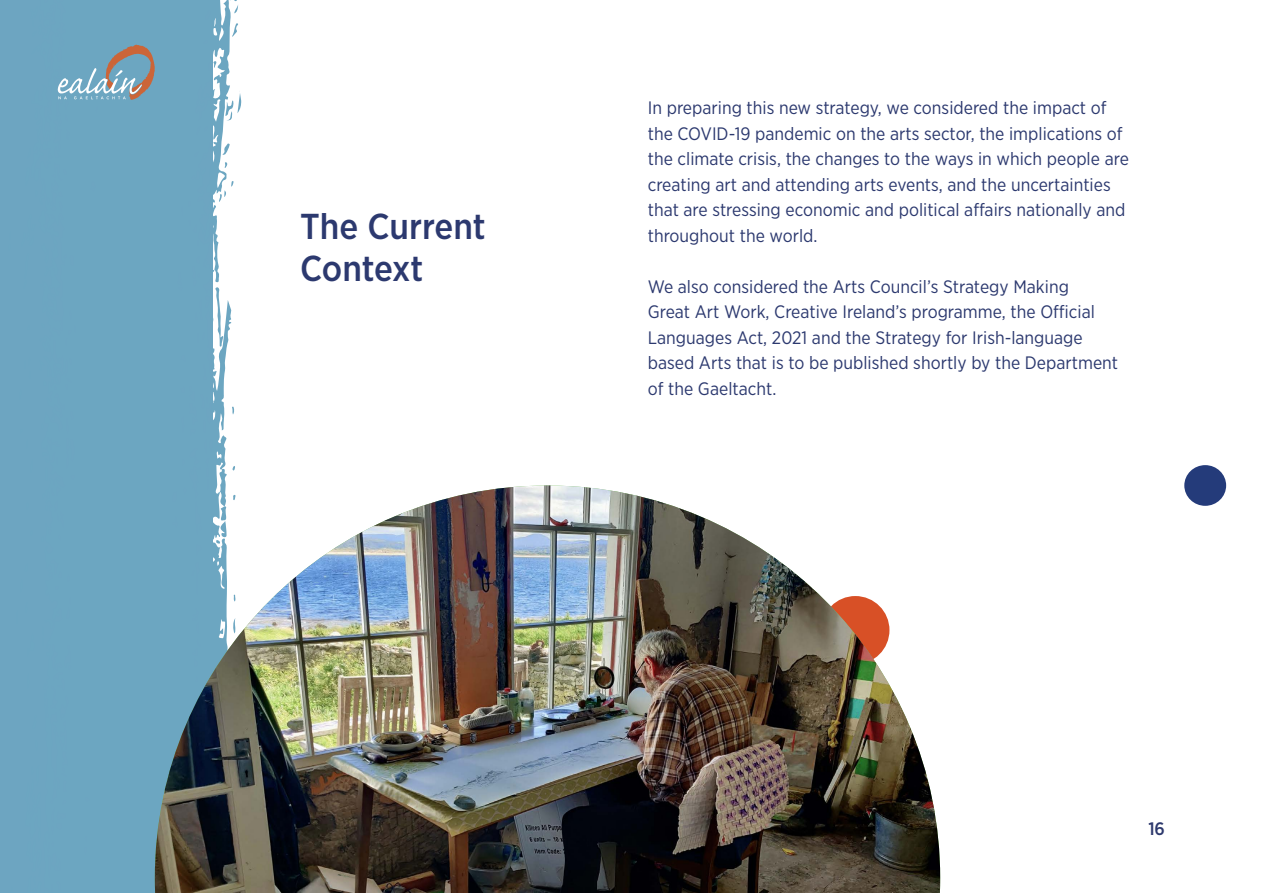
<style>
.page{position:relative;width:1263px;height:893px;background:#fff}
.page>*{position:absolute;margin:0;border:0;box-sizing:border-box;transform-origin:0 0}
.t1{font:500 36px/42px "Gotham Narrow";color:#2c396f}
.t2{font:18px/25.5px "Gotham Narrow";color:#2c396f}
.t3{font:500 18px "Gotham Narrow";color:#2d396d}
</style>
<div class="page">
<div style="left:0;top:0;width:213px;height:893px;background:#6da5c1"></div>
<svg style="left:154px;top:0;width:88px;height:888px"></svg>
<svg style="left:222px;top:143px;width:8px;height:12px"></svg>
<svg style="left:232px;top:23px;width:7px;height:14px"></svg>
<svg style="left:225px;top:90px;width:16px;height:31px"></svg>
<svg style="left:202px;top:167px;width:4px;height:7px"></svg>
<svg style="left:233px;top:0;width:6px;height:13px"></svg>
<svg style="left:210px;top:354px;width:7px;height:23px"></svg>
<svg style="left:232px;top:406px;width:3px;height:9px"></svg>
<svg style="left:224px;top:162px;width:3px;height:6px"></svg>
<svg style="left:203px;top:154px;width:4px;height:5px"></svg>
<svg style="left:204px;top:181px;width:30px;height:166px"></svg>
<svg style="left:216px;top:466px;width:20px;height:19px"></svg>
<svg style="left:213px;top:61px;width:4px;height:7px"></svg>
<svg style="left:206px;top:93px;width:3px;height:5px"></svg>
<img style="left:155px;top:485px;width:785px;height:408px">
<svg style="left:57px;top:7px;width:98px;height:310px"></svg>
<div style="left:1184px;top:465px;width:42px;height:41px;background:#243b7a;border-radius:50%"></div>
<h1 class="t1" style="left:300px;top:205px;width:187px">The Current<br>Context</h1>
<p class="t2" style="left:648px;top:95px;width:483px">In preparing this new strategy, we considered the impact of the COVID-19 pandemic on the arts sector, the implications of the climate crisis, the changes to the ways in which people are creating art and attending arts events, and the uncertainties that are stressing economic and political affairs nationally and throughout the world.</p>
<p class="t2" style="left:648px;top:273px;width:472px">We also considered the Arts Council’s Strategy Making<br>Great Art Work, Creative Ireland’s programme, the Official Languages Act, 2021 and the Strategy for Irish-language based Arts that is to be published shortly by the Department of the Gaeltacht.</p>
<p class="t3" style="left:1148px;top:817px;width:18px">16</p>
</div>
